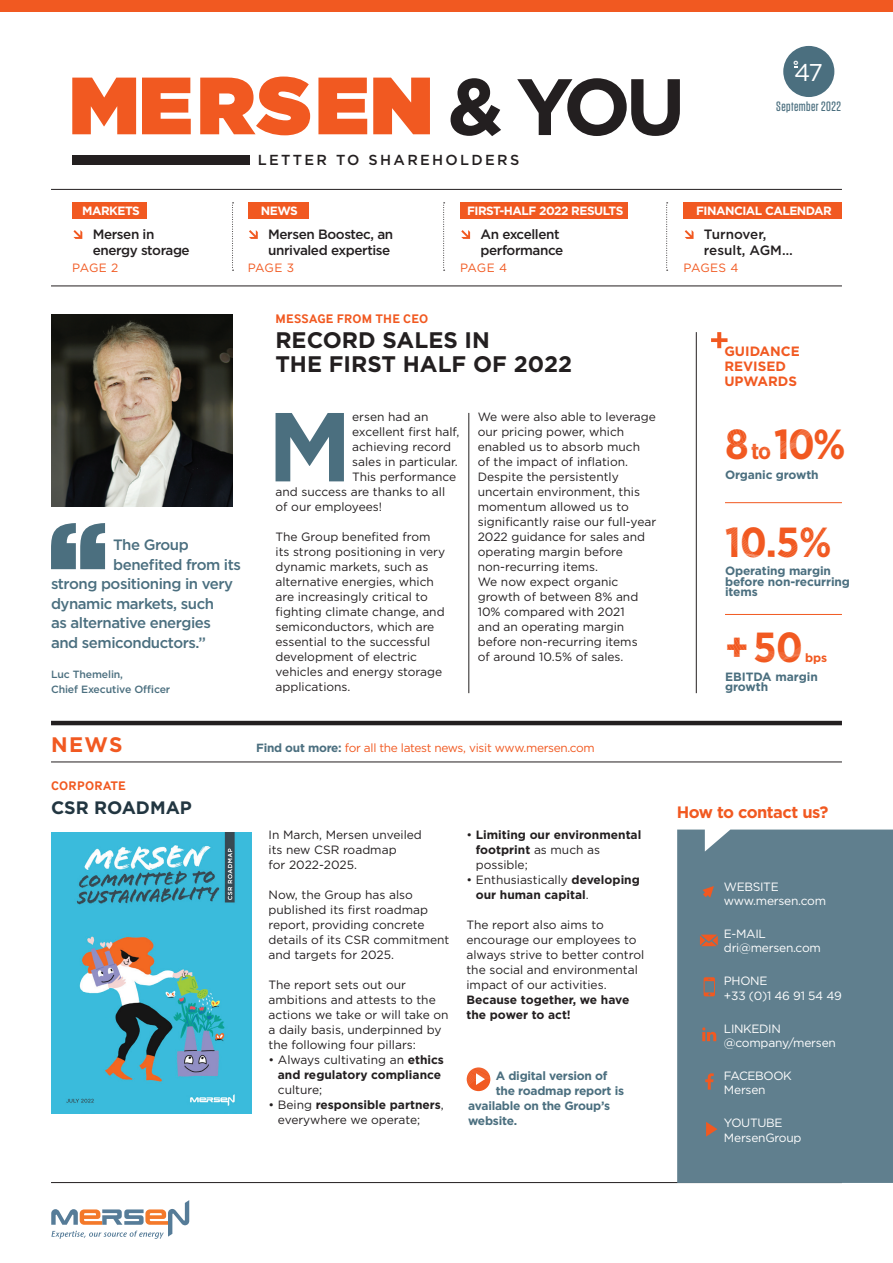
<style>
.page{position:relative;width:893px;height:1263px;background:#fff}
.page>*{position:absolute;margin:0;border:0;box-sizing:border-box;transform-origin:0 0}
.t1{font:700 97.65px "Gotham";color:#4b6f7f}
.t2{font:700 42px "Gotham Narrow";color:#f15921}
.t3{font:24.3px "Gotham";color:#fff}
.t4{font:700 22.5px/24.6px "Gotham";color:#231f20}
.t5{font:700 21px "Gotham";color:#f15921}
.t6{font:700 18px "Gotham";color:#223641}
.t7{font:700 16.5px "Gotham";letter-spacing:-.03em;color:#f15921}
.t8{font:500 15px "Gotham";letter-spacing:-.03em;color:#4b6f7f}
.t9{font:500 14.55px "Gotham";letter-spacing:.16em;color:#231f20}
.t10{font:500 13.5px/16.2px "Gotham";letter-spacing:-.03em;color:#231f20}
.t11{font:700 13.5px/15px "Gotham";color:#f15921}
.t12{font:500 13.5px/16.2px "Gotham";color:#231f20}
.t13{font:500 13.5px "Rain Tungsten";letter-spacing:.03em;color:#4b6f7f}
.t14{font:700 12.9px "Inter Face";letter-spacing:.03em;color:#f15921}
.t15{font:12px/15px "Gotham";color:#231f20}
.t16{font:700 12px/15px "Gotham";color:#231f20}
.t17{font:700 12px/10.5px "Gotham";letter-spacing:-.02em;color:#4b6f7f}
.t18{font:12px/14.4px "Gotham";letter-spacing:-.025em;color:#fff}
.t19{font:700 12px "Gotham";letter-spacing:-.04em;color:#fff}
.t20{font:12px "Gotham";letter-spacing:-.01em;color:#f15921}
.t21{font:700 12px/10.5px "Gotham";color:#4b6f7f}
.t22{font:700 12px "Gotham";color:#f15921}
.t23{font:11.85px "Gotham";letter-spacing:-.025em;color:#f15921}
.t24{font:900 11.85px "Gotham";color:#fff}
.t25{font:500 10.5px/15px "Gotham";letter-spacing:-.01em;color:#4b6f7f}
.s1{font-weight:700;color:#4b6f7f}
.s2{font-weight:400}
.s3{font-weight:700}
.s4{font-size:22.5px}
</style>
<div class="page">
<div style="left:783px;top:46px;width:51px;height:51px;background:#4b6f7f;border-radius:50%"></div>
<div style="left:0;top:0;width:893px;height:11px;background:#f15921"></div>
<div style="left:72px;top:155px;width:177px;height:10px;background:#231f20"></div>
<hr style="left:51px;top:189px;width:791px;height:1px;background:#231f20">
<hr style="left:51px;top:286px;width:791px;height:1px;background:#231f20">
<div style="left:72px;top:202px;width:75px;height:17px;background:#f15921"></div>
<div style="left:248px;top:202px;width:60px;height:17px;background:#f15921"></div>
<div style="left:460px;top:202px;width:168px;height:17px;background:#f15921"></div>
<svg style="left:73px;top:230px;width:9px;height:9px"></svg>
<svg style="left:249px;top:230px;width:9px;height:9px"></svg>
<svg style="left:461px;top:230px;width:9px;height:9px"></svg>
<svg style="left:232px;top:202px;width:2px;height:69px"></svg>
<svg style="left:443px;top:202px;width:2px;height:69px"></svg>
<svg style="left:666px;top:202px;width:2px;height:69px"></svg>
<hr style="left:51px;top:721px;width:791px;height:4px;background:#231f20">
<hr style="left:51px;top:761px;width:791px;height:1px;background:#231f20">
<hr style="left:51px;top:1182px;width:791px;height:1px;background:#231f20">
<hr style="left:469px;top:413px;width:1px;height:280px;background:#231f20">
<img style="left:51px;top:315px;width:181px;height:191px">
<svg style="left:51px;top:523px;width:54px;height:46px"></svg>
<img style="left:51px;top:833px;width:200px;height:280px">
<hr style="left:696px;top:332px;width:1px;height:361px;background:#231f20">
<svg style="left:725px;top:503px;width:113px;height:1px"></svg>
<svg style="left:711px;top:332px;width:16px;height:16px"></svg>
<hr style="left:725px;top:502px;width:117px;height:1px;background:#f15921">
<svg style="left:466px;top:1067px;width:25px;height:25px"></svg>
<div style="left:683px;top:202px;width:159px;height:17px;background:#f15921"></div>
<svg style="left:685px;top:230px;width:8px;height:9px"></svg>
<hr style="left:725px;top:614px;width:117px;height:1px;background:#f15921">
<div style="left:677px;top:829px;width:216px;height:354px;background:#607f8e"></div>
<svg style="left:702px;top:886px;width:12px;height:12px"></svg>
<svg style="left:704px;top:977px;width:11px;height:19px"></svg>
<svg style="left:705px;top:1073px;width:9px;height:16px"></svg>
<svg style="left:700px;top:934px;width:18px;height:12px"></svg>
<svg style="left:702px;top:1027px;width:14px;height:14px"></svg>
<svg style="left:706px;top:1122px;width:11px;height:14px"></svg>
<svg style="left:451px;top:78px;width:50px;height:58px"></svg>
<svg style="left:517px;top:78px;width:163px;height:58px"></svg>
<svg style="left:72px;top:77px;width:358px;height:58px"></svg>
<svg style="left:51px;top:1200px;width:138px;height:39px"></svg>
<p class="t9" style="left:258px;top:150px;width:263px">LETTER TO SHAREHOLDERS</p>
<p class="t24" style="left:793px;top:58px;width:7px">°</p>
<h3 class="t3" style="left:794px;top:57px;width:30px">47</h3>
<p class="t13" style="left:776px;top:99px;width:66px">September 2022</p>
<p class="t19" style="left:82px;top:203px;width:59px">MARKETS</p>
<p class="t19" style="left:261px;top:203px;width:38px">NEWS</p>
<p class="t19" style="left:467px;top:203px;width:158px">FIRST-HALF 2022 RESULTS</p>
<p class="t10" style="left:93px;top:226px;width:99px">Mersen in energy storage</p>
<p class="t10" style="left:268px;top:226px;width:127px">Mersen Boostec, an unrivaled expertise</p>
<p class="t10" style="left:480px;top:226px;width:84px">An excellent performance</p>
<p class="t20" style="left:72px;top:260px;width:48px">PAGE 2</p>
<p class="t20" style="left:248px;top:260px;width:48px">PAGE 3</p>
<p class="t20" style="left:460px;top:260px;width:49px">PAGE 4</p>
<p class="t20" style="left:683px;top:260px;width:57px">PAGES 4</p>
<p class="t19" style="left:696px;top:203px;width:137px">FINANCIAL CALENDAR</p>
<p class="t12" style="left:704px;top:226px;width:90px">Turnover, result, AGM…</p>
<p class="t8" style="left:113px;top:535px;width:77px">The Group</p>
<p class="t8" style="left:113px;top:554px;width:129px">benefited from its</p>
<p class="t8" style="left:51px;top:574px;width:184px">strong positioning in very</p>
<p class="t8" style="left:51px;top:593px;width:165px">dynamic markets, such</p>
<p class="t8" style="left:51px;top:613px;width:161px">as alternative energies</p>
<p class="t8" style="left:51px;top:632px;width:157px">and semiconductors.”</p>
<p class="t25" style="left:51px;top:666px;width:121px">Luc Themelin,<br>Chief Executive Officer</p>
<p class="t14" style="left:275px;top:311px;width:154px">MESSAGE FROM THE CEO</p>
<h3 class="t4" style="left:275px;top:327px;width:298px">RECORD SALES IN<br>THE FIRST HALF OF 2022</h3>
<h1 class="t1" style="left:267px;top:382px;width:86px">M</h1>
<p class="t15" style="left:352px;top:409px;width:78px">ersen had an</p>
<p class="t15" style="left:352px;top:424px;width:109px">excellent first half,</p>
<p class="t15" style="left:352px;top:439px;width:101px">achieving record</p>
<p class="t15" style="left:352px;top:454px;width:107px">sales in particular.</p>
<p class="t15" style="left:352px;top:469px;width:106px">This performance</p>
<p class="t15" style="left:276px;top:484px;width:171px">and success are thanks to all</p>
<p class="t15" style="left:276px;top:499px;width:108px">of our employees!</p>
<p class="t15" style="left:276px;top:529px;width:171px">The Group benefited from its strong positioning in very dynamic markets, such as alternative energies, which are increasingly critical to fighting climate change, and semiconductors, which are essential to the successful development of electric vehicles and energy storage applications.</p>
<p class="t15" style="left:478px;top:409px;width:180px">We were also able to leverage our pricing power, which enabled us to absorb much<br>of the impact of inflation.<br>Despite the persistently uncertain environment, this momentum allowed us to significantly raise our full-year<br>2022 guidance for sales and operating margin before non-recurring items.<br>We now expect organic growth of between 8% and<br>10% compared with 2021<br>and an operating margin before non-recurring items<br>of around 10.5% of sales.</p>
<h3 class="t5" style="left:51px;top:731px;width:73px">NEWS</h3>
<p class="t23" style="left:256px;top:740px;width:340px"><span class="s1">Find out more:</span> for all the latest news, visit www.mersen.com</p>
<p class="t14" style="left:51px;top:778px;width:76px">CORPORATE</p>
<h3 class="t6" style="left:51px;top:796px;width:142px">CSR ROADMAP</h3>
<p class="t15" style="left:269px;top:827px;width:155px">In March, Mersen unveiled its new CSR roadmap<br>for 2022-2025.</p>
<p class="t15" style="left:269px;top:887px;width:182px">Now, the Group has also published its first roadmap report, providing concrete details of its CSR commitment and targets for 2025.</p>
<p class="t15" style="left:269px;top:977px;width:182px">The report sets out our ambitions and attests to the actions we take or will take on a daily basis, underpinned by the following four pillars:</p>
<p class="t16" style="left:269px;top:1052px;width:177px;text-align:center"><span class="s2">• Always cultivating an</span> ethics and regulatory compliance</p>
<p class="t15" style="left:278px;top:1082px;width:46px">culture;</p>
<p class="t15" style="left:278px;top:1097px;width:167px;text-indent:-9px">• Being <span class="s3">responsible partners</span>, everywhere we operate;</p>
<p class="t16" style="left:476px;top:827px;width:167px;text-indent:-9px"><span class="s2">•</span> Limiting our environmental footprint <span class="s2">as much as possible;</span></p>
<p class="t16" style="left:476px;top:872px;width:166px;text-indent:-9px"><span class="s2">• Enthusiastically</span> developing our human capital<span class="s2">.</span></p>
<p class="t15" style="left:466px;top:917px;width:179px">The report also aims to encourage our employees to always strive to better control the social and environmental impact of our activities.</p>
<p class="t16" style="left:466px;top:992px;width:164px">Because together, we have the power to act!</p>
<p class="t17" style="left:496px;top:1070px;width:113px">A digital version of</p>
<p class="t17" style="left:496px;top:1085px;width:130px">the roadmap report is</p>
<p class="t17" style="left:468px;top:1100px;width:143px">available on the Group’s</p>
<p class="t17" style="left:468px;top:1115px;width:50px">website.</p>
<p class="t11" style="left:724px;top:343px;width:77px">GUIDANCE<br>REVISED<br>UPWARDS</p>
<h2 class="t2" style="left:725px;top:417px;width:122px">8<span class="s4">to</span> 10%</h2>
<p class="t17" style="left:725px;top:469px;width:95px">Organic growth</p>
<h2 class="t2" style="left:725px;top:515px;width:108px">10.5%</h2>
<p class="t17" style="left:725px;top:566px;width:126px">Operating margin before non-recurring items</p>
<h2 class="t2" style="left:725px;top:621px;width:79px">+ 50</h2>
<p class="t22" style="left:805px;top:650px;width:24px">bps</p>
<p class="t21" style="left:725px;top:671px;width:94px">EBITDA margin growth</p>
<h3 class="t7" style="left:677px;top:801px;width:153px">How to contact us?</h3>
<p class="t18" style="left:724px;top:879px;width:104px">WEBSITE www.mersen.com</p>
<p class="t18" style="left:724px;top:926px;width:99px">E-MAIL dri@mersen.com</p>
<p class="t18" style="left:724px;top:973px;width:119px">PHONE<br>+33 (0)1 46 91 54 49</p>
<p class="t18" style="left:724px;top:1021px;width:113px">LINKEDIN @company/mersen</p>
<p class="t18" style="left:724px;top:1068px;width:69px">FACEBOOK<br>Mersen</p>
<p class="t18" style="left:724px;top:1115px;width:79px">YOUTUBE<br>MersenGroup</p>
</div>
